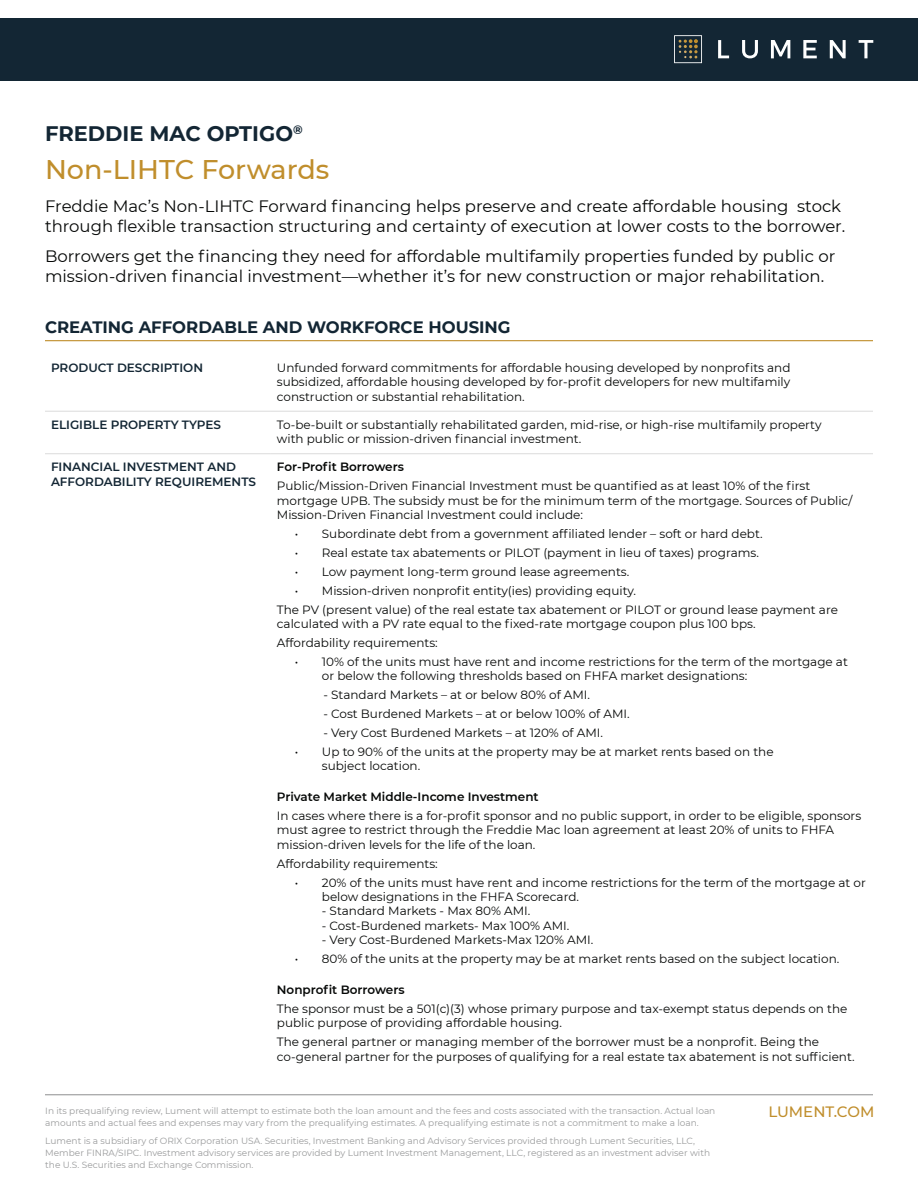
<style>
.page{position:relative;width:918px;height:1188px;background:#fff}
.page>*{position:absolute;margin:0;border:0;box-sizing:border-box;transform-origin:0 0}
.t1{font:500 27px "Montserrat";color:#c08e2c}
.t2{font:700 21px "Montserrat";color:#132634}
.t3{font:16.5px/19.8px "Montserrat";color:#060807}
.heading{font:700 16.5px "Montserrat";color:#132634}
.t4{font:500 15px "Montserrat";color:#c08e2c}
.content{font:12px/14.4px "Montserrat";color:#060807}
.second_level_bullet{font:12px "Montserrat";color:#060807}
.t5{font:600 12px/14.4px "Montserrat";color:#132634}
.content-2{font:600 12px "Montserrat";color:#060807}
.t6{font:9px/18px "Montserrat";color:#9a9b9c}
</style>
<div class="page">
<div style="left:0;top:18px;width:918px;height:63px;background:#132634"></div>
<svg style="left:674px;top:35px;width:28px;height:28px"></svg>
<svg style="left:718px;top:40px;width:11px;height:18px"></svg>
<svg style="left:742px;top:40px;width:16px;height:18px"></svg>
<svg style="left:771px;top:40px;width:19px;height:18px"></svg>
<svg style="left:830px;top:40px;width:16px;height:18px"></svg>
<svg style="left:859px;top:40px;width:14px;height:18px"></svg>
<svg style="left:803px;top:40px;width:14px;height:18px"></svg>
<hr style="left:45px;top:1094px;width:828px;height:1px;background:#9a9b9c">
<hr style="left:45px;top:453px;width:226px;height:1px;background:#dbdbdb">
<hr style="left:271px;top:453px;width:602px;height:1px;background:#dbdbdb">
<hr style="left:45px;top:411px;width:226px;height:1px;background:#dbdbdb">
<hr style="left:271px;top:411px;width:602px;height:1px;background:#dbdbdb">
<hr style="left:45px;top:340px;width:828px;height:1px;background:#c08e2c">
<p class="t2" style="left:45px;top:118px;width:259px">FREDDIE MAC OPTIGO<sup>®</sup></p>
<p class="t1" style="left:45px;top:150px;width:286px">Non-LIHTC Forwards</p>
<p class="t3" style="left:45px;top:196px;width:802px">Freddie Mac’s Non-LIHTC Forward financing helps preserve and create affordable housing stock through flexible transaction structuring and certainty of execution at lower costs to the borrower.</p>
<p class="t3" style="left:45px;top:246px;width:792px">Borrowers get the financing they need for affordable multifamily properties funded by public or mission-driven financial investment—whether it’s for new construction or major rehabilitation.</p>
<p class="heading" style="left:45px;top:316px;width:467px">CREATING AFFORDABLE AND WORKFORCE HOUSING</p>
<p class="t5" style="left:51px;top:360px;width:154px">PRODUCT DESCRIPTION</p>
<p class="content" style="left:277px;top:360px;width:515px;text-align:justify">Unfunded forward commitments for affordable housing developed by nonprofits and subsidized, affordable housing developed by for-profit developers for new multifamily construction or substantial rehabilitation.</p>
<p class="t5" style="left:51px;top:417px;width:172px">ELIGIBLE PROPERTY TYPES</p>
<p class="content" style="left:277px;top:417px;width:546px">To-be-built or substantially rehabilitated garden, mid-rise, or high-rise multifamily property with public or mission-driven financial investment.</p>
<p class="t5" style="left:51px;top:459px;width:207px">FINANCIAL INVESTMENT AND<br>AFFORDABILITY REQUIREMENTS</p>
<p class="content-2" style="left:277px;top:459px;width:129px">For-Profit Borrowers</p>
<p class="content" style="left:277px;top:478px;width:577px">Public/Mission-Driven Financial Investment must be quantified as at least 10% of the first mortgage UPB. The subsidy must be for the minimum term of the mortgage. Sources of Public/<br>Mission-Driven Financial Investment could include:</p>
<p class="content" style="left:295px;top:526px;width:469px">• Subordinate debt from a government affiliated lender – soft or hard debt.</p>
<p class="content" style="left:295px;top:545px;width:466px">• Real estate tax abatements or PILOT (payment in lieu of taxes) programs.</p>
<p class="content" style="left:295px;top:564px;width:336px">• Low payment long-term ground lease agreements.</p>
<p class="content" style="left:295px;top:583px;width:343px">• Mission-driven nonprofit entity(ies) providing equity.</p>
<p class="content" style="left:277px;top:602px;width:563px">The PV (present value) of the real estate tax abatement or PILOT or ground lease payment are calculated with a PV rate equal to the fixed-rate mortgage coupon plus 100 bps.</p>
<p class="content" style="left:277px;top:635px;width:162px">Affordability requirements:</p>
<p class="content" style="left:322px;top:654px;width:528px;text-indent:-27px">• 10% of the units must have rent and income restrictions for the term of the mortgage at or below the following thresholds based on FHFA market designations:</p>
<p class="second_level_bullet" style="left:323px;top:687px;width:268px">- Standard Markets – at or below 80% of AMI.</p>
<p class="second_level_bullet" style="left:323px;top:705px;width:308px">- Cost Burdened Markets – at or below 100% of AMI.</p>
<p class="second_level_bullet" style="left:323px;top:724px;width:281px">- Very Cost Burdened Markets – at 120% of AMI.</p>
<p class="content" style="left:322px;top:744px;width:453px;text-indent:-27px">• Up to 90% of the units at the property may be at market rents based on the subject location.</p>
<p class="content-2" style="left:277px;top:788px;width:263px">Private Market Middle-Income Investment</p>
<p class="content" style="left:277px;top:808px;width:586px">In cases where there is a for-profit sponsor and no public support, in order to be eligible, sponsors must agree to restrict through the Freddie Mac loan agreement at least 20% of units to FHFA mission-driven levels for the life of the loan.</p>
<p class="content" style="left:277px;top:856px;width:162px">Affordability requirements:</p>
<p class="content" style="left:322px;top:875px;width:545px;text-indent:-27px">• 20% of the units must have rent and income restrictions for the term of the mortgage at or below designations in the FHFA Scorecard.</p>
<p class="content" style="left:322px;top:903px;width:210px">- Standard Markets - Max 80% AMI.</p>
<p class="content" style="left:322px;top:918px;width:249px">- Cost-Burdened markets- Max 100% AMI.</p>
<p class="content" style="left:322px;top:932px;width:273px">- Very Cost-Burdened Markets-Max 120% AMI.</p>
<p class="content" style="left:295px;top:951px;width:546px">• 80% of the units at the property may be at market rents based on the subject location.</p>
<p class="content-2" style="left:277px;top:981px;width:129px">Nonprofit Borrowers</p>
<p class="content" style="left:277px;top:1001px;width:572px">The sponsor must be a 501(c)(3) whose primary purpose and tax-exempt status depends on the public purpose of providing affordable housing.</p>
<p class="content" style="left:277px;top:1034px;width:579px">The general partner or managing member of the borrower must be a nonprofit. Being the co-general partner for the purposes of qualifying for a real estate tax abatement is not sufficient.</p>
<p class="t6" style="left:45px;top:1102px;width:672px">In its prequalifying review, Lument will attempt to estimate both the loan amount and the fees and costs associated with the transaction. Actual loan</p>
<p class="t4" style="left:768px;top:1101px;width:108px">LUMENT.COM</p>
<p class="t6" style="left:45px;top:1114px;width:655px">amounts and actual fees and expenses may vary from the prequalifying estimates. A prequalifying estimate is not a commitment to make a loan.<br>Lument is a subsidiary of ORIX Corporation USA. Securities, Investment Banking and Advisory Services provided through Lument Securities, LLC,</p>
<p class="t6" style="left:45px;top:1147px;width:666px;line-height:12px">Member FINRA/SIPC. Investment advisory services are provided by Lument Investment Management, LLC, registered as an investment adviser with the U.S. Securities and Exchange Commission.</p>
</div>
